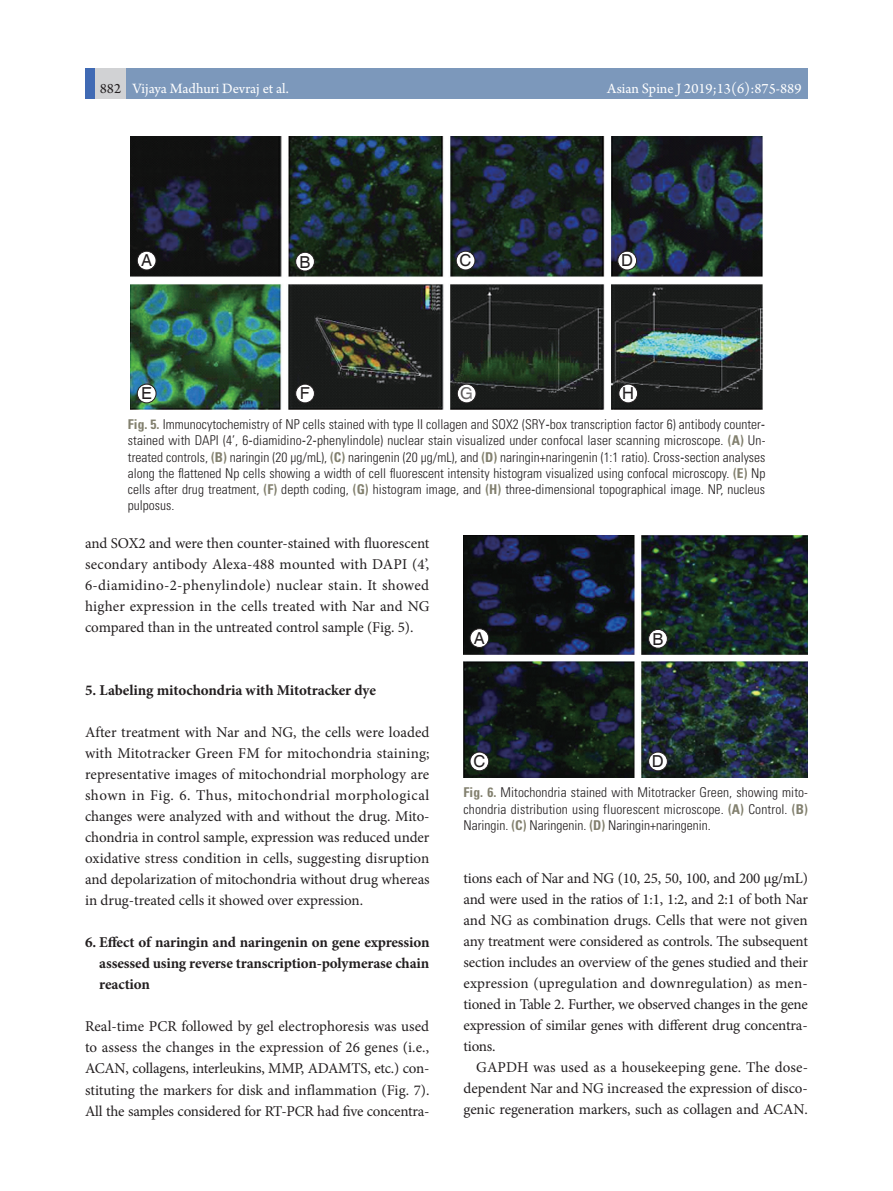
<style>
.page{position:relative;width:893px;height:1191px;background:#fff}
.page>*{position:absolute;margin:0;border:0;box-sizing:border-box;transform-origin:0 0}
.t1{font:16.5px "Helvetica";color:#231f20}
.본문_내용_첫문단{font:15px/21px "Minion Pro";letter-spacing:-.01em;color:#231f20;text-align:justify}
.본문_중제목{font:700 15px/21px "Minion Pro";letter-spacing:-.01em;color:#231f20;text-align:justify}
.본문_내용{font:15px/21px "Minion Pro";letter-spacing:-.005em;color:#231f20;text-align:justify}
.t2{font:15px "Arno Pro";color:#fff}
.표_그림설명{font:300 condensed 13.5px/16.2px "Univers LT Std";letter-spacing:.005em;color:#231f20;text-align:justify}
.s1{color:#231f20}
.s2{font-weight:700;color:#82806e}
.s3{font-weight:400}
</style>
<div class="page">
<div style="left:85px;top:68px;width:58px;height:31px;background:#d1d2d4"></div>
<div style="left:126px;top:68px;width:682px;height:31px;background:#7c98bb"></div>
<div style="left:85px;top:68px;width:10px;height:31px;background:#406ab4"></div>
<img style="left:131px;top:136px;width:632px;height:274px">
<div style="left:137px;top:251px;width:19px;height:19px;background:#fff;border-radius:50%"></div>
<div style="left:137px;top:251px;width:19px;height:19px;border:1px solid #231f20;border-radius:50%"></div>
<div style="left:296px;top:252px;width:18px;height:19px;background:#fff;border-radius:50%"></div>
<div style="left:295px;top:252px;width:20px;height:19px;border:1px solid #231f20;border-radius:50%"></div>
<div style="left:456px;top:251px;width:19px;height:19px;background:#fff;border-radius:50%"></div>
<div style="left:456px;top:251px;width:19px;height:19px;border:1px solid #231f20;border-radius:50%"></div>
<div style="left:618px;top:251px;width:19px;height:19px;background:#fff;border-radius:50%"></div>
<div style="left:618px;top:251px;width:19px;height:19px;border:1px solid #231f20;border-radius:50%"></div>
<div style="left:137px;top:384px;width:19px;height:19px;background:#fff;border-radius:50%"></div>
<div style="left:137px;top:384px;width:19px;height:19px;border:1px solid #231f20;border-radius:50%"></div>
<div style="left:296px;top:384px;width:18px;height:19px;background:#fff;border-radius:50%"></div>
<div style="left:295px;top:384px;width:20px;height:19px;border:1px solid #231f20;border-radius:50%"></div>
<div style="left:457px;top:384px;width:19px;height:19px;background:#fff;border-radius:50%"></div>
<div style="left:457px;top:384px;width:19px;height:19px;border:1px solid #231f20;border-radius:50%"></div>
<div style="left:619px;top:384px;width:19px;height:19px;background:#fff;border-radius:50%"></div>
<div style="left:619px;top:384px;width:19px;height:19px;border:1px solid #231f20;border-radius:50%"></div>
<img style="left:463px;top:536px;width:345px;height:241px">
<div style="left:470px;top:628px;width:19px;height:19px;background:#fff;border-radius:50%"></div>
<div style="left:470px;top:628px;width:19px;height:19px;border:1px solid #231f20;border-radius:50%"></div>
<div style="left:649px;top:629px;width:18px;height:19px;background:#fff;border-radius:50%"></div>
<div style="left:648px;top:629px;width:20px;height:19px;border:1px solid #231f20;border-radius:50%"></div>
<div style="left:470px;top:752px;width:19px;height:19px;background:#fff;border-radius:50%"></div>
<div style="left:470px;top:752px;width:19px;height:19px;border:1px solid #231f20;border-radius:50%"></div>
<div style="left:649px;top:752px;width:18px;height:19px;background:#fff;border-radius:50%"></div>
<div style="left:648px;top:752px;width:20px;height:19px;border:1px solid #231f20;border-radius:50%"></div>
<p class="t2" style="left:100px;top:80px;width:191px"><span class="s1">882</span> Vijaya Madhuri Devraj et al.</p>
<p class="t2" style="left:607px;top:80px;width:196px">Asian Spine J 2019;13(6):875-889</p>
<p class="t1" style="left:141px;top:251px;width:13px">A</p>
<p class="t1" style="left:299px;top:252px;width:13px">B</p>
<p class="t1" style="left:460px;top:251px;width:13px">C</p>
<p class="t1" style="left:621px;top:251px;width:13px">D</p>
<p class="t1" style="left:141px;top:384px;width:13px">E</p>
<p class="t1" style="left:300px;top:384px;width:12px">F</p>
<p class="t1" style="left:460px;top:384px;width:14px">G</p>
<p class="t1" style="left:622px;top:384px;width:13px">H</p>
<p class="표_그림설명" style="left:128px;top:416px;width:639px"><span class="s2">Fig. 5.</span> Immunocytochemistry of NP cells stained with type II collagen and SOX2 (SRY<span class="s3">-</span>box transcription factor 6) antibody counter&shy;stained with DAPI (4’, 6<span class="s3">-</span>diamidino<span class="s3">-</span>2<span class="s3">-</span>phenylindole) nuclear stain visualized under confocal laser scanning microscope. <span class="s2">(A)</span> Un&shy;treated controls, <span class="s2">(B)</span> naringin (20 μg/mL), <span class="s2">(C)</span> naringenin (20 μg/mL), and <span class="s2">(D)</span> naringin+naringenin (1:1 ratio). Cross<span class="s3">-</span>section analyses along the flattened Np cells showing a width of cell fluorescent intensity histogram visualized using confocal microscopy. <span class="s2">(E)</span> Np cells after drug treatment, <span class="s2">(F)</span> depth coding, <span class="s2">(G)</span> histogram image, and <span class="s2">(H)</span> three<span class="s3">-</span>dimensional topographical image. NP, nucleus pulposus.</p>
<p class="본문_내용_첫문단" style="left:85px;top:533px;width:346px">and SOX2 and were then counter-stained with fluorescent secondary antibody Alexa-488 mounted with DAPI (4’, 6-diamidino-2-phenylindole) nuclear stain. It showed higher expression in the cells treated with Nar and NG compared than in the untreated control sample (Fig. 5).</p>
<p class="본문_중제목" style="left:85px;top:680px;width:292px">5. Labeling mitochondria with Mitotracker dye</p>
<p class="본문_내용_첫문단" style="left:85px;top:722px;width:346px">After treatment with Nar and NG, the cells were loaded with Mitotracker Green FM for mitochondria staining; representative images of mitochondrial morphology are shown in Fig. 6. Thus, mitochondrial morphological changes were analyzed with and without the drug. Mito&shy;chondria in control sample, expression was reduced under oxidative stress condition in cells, suggesting disruption and depolarization of mitochondria without drug whereas in drug-treated cells it showed over expression.</p>
<p class="본문_중제목" style="left:99px;top:932px;width:332px;text-indent:-14px">6. Effect of naringin and naringenin on gene expression assessed using reverse transcription-polymerase chain reaction</p>
<p class="본문_내용_첫문단" style="left:85px;top:1016px;width:346px">Real-time PCR followed by gel electrophoresis was used to assess the changes in the expression of 26 genes (i.e., ACAN, collagens, interleukins, MMP, ADAMTS, etc.) con&shy;stituting the markers for disk and inflammation (Fig. 7).<br>All the samples considered for RT-PCR had five concentra-</p>
<p class="t1" style="left:474px;top:628px;width:13px">A</p>
<p class="t1" style="left:652px;top:629px;width:13px">B</p>
<p class="t1" style="left:473px;top:752px;width:13px">C</p>
<p class="t1" style="left:652px;top:752px;width:13px">D</p>
<p class="표_그림설명" style="left:463px;top:784px;width:346px"><span class="s2">Fig. 6.</span> Mitochondria stained with Mitotracker Green, showing mito&shy;chondria distribution using fluorescent microscope. <span class="s2">(A)</span> Control. <span class="s2">(B)<br></span>Naringin. <span class="s2">(C)</span> Naringenin. <span class="s2">(D)</span> Naringin+naringenin.</p>
<p class="본문_내용_첫문단" style="left:463px;top:868px;width:346px">tions each of Nar and NG (10, 25, 50, 100, and 200 μg/mL) and were used in the ratios of 1:1, 1:2, and 2:1 of both Nar and NG as combination drugs. Cells that were not given any treatment were considered as controls. The subsequent section includes an overview of the genes studied and their expression (upregulation and downregulation) as men&shy;tioned in Table 2. Further, we observed changes in the gene expression of similar genes with different drug concentra&shy;tions.</p>
<p class="본문_내용" style="left:463px;top:1057px;width:346px;text-indent:13px">GAPDH was used as a housekeeping gene. The dose&shy;dependent Nar and NG increased the expression of disco&shy;genic regeneration markers, such as collagen and ACAN.</p>
</div>
